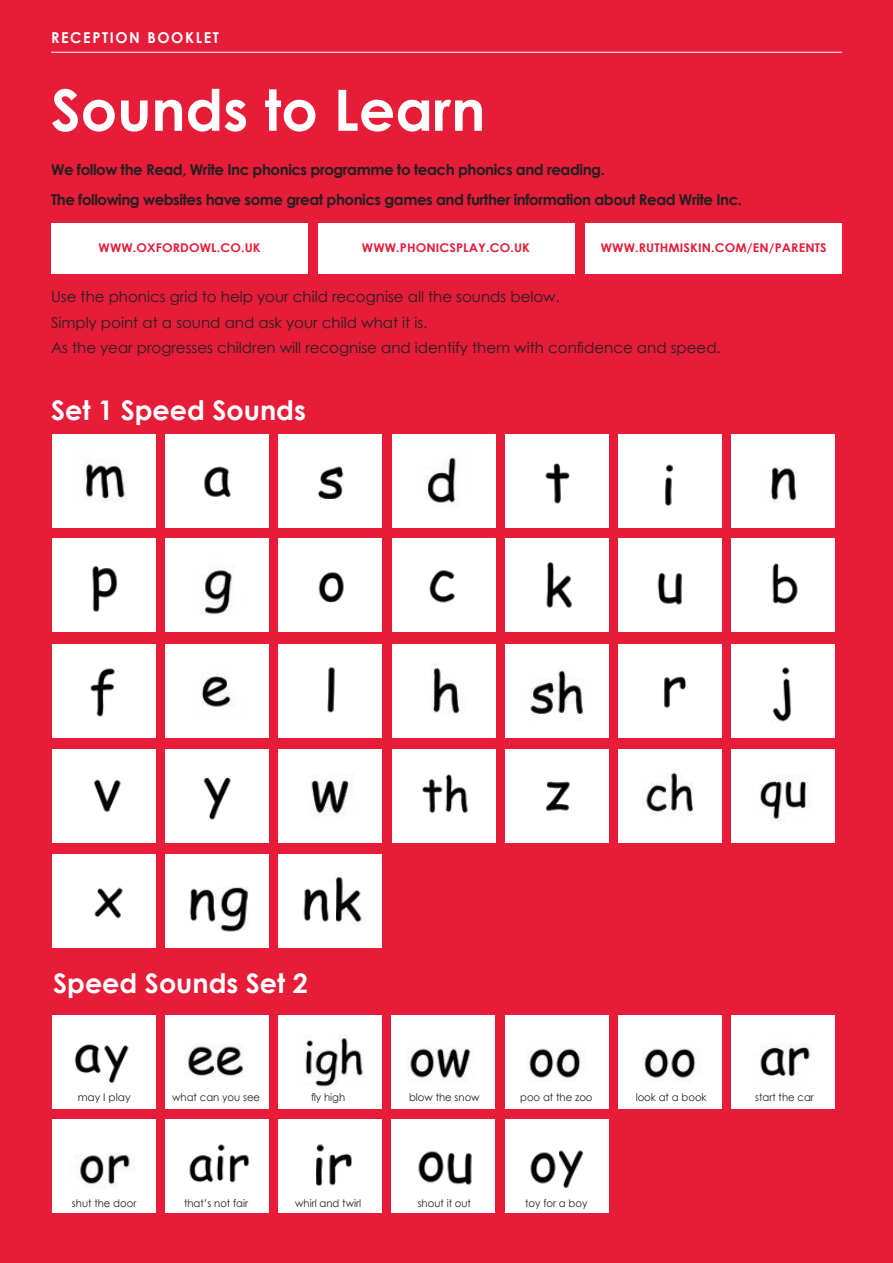
<style>
.page{position:relative;width:893px;height:1263px;background:#e61c38}
.page>*{position:absolute;margin:0;border:0;box-sizing:border-box;transform-origin:0 0}
.t1{font:700 57px "Century Gothic";color:#fff}
.t2{font:700 27px "Century Gothic";color:#fff}
.t3{font:15px "Century Gothic";color:#231f20}
.t4{font:700 15px "Century Gothic";letter-spacing:-.03em;color:#231f20}
.t5{font:700 15px "Century Gothic";letter-spacing:.11em;color:#fff}
.t6{font:700 12px "Century Gothic";letter-spacing:.01em;color:#e61c38;scale:1.04 1}
.t7{font:10.5px "Century Gothic";color:#231f20;scale:.96 1}
.t8{font:10.5px "Century Gothic";color:#231f20}
</style>
<div class="page">
<div style="left:52px;top:434px;width:104px;height:93px;background:#fff"></div>
<div style="left:51px;top:224px;width:257px;height:50px;background:#fff"></div>
<div style="left:318px;top:224px;width:257px;height:50px;background:#fff"></div>
<div style="left:585px;top:224px;width:257px;height:50px;background:#fff"></div>
<div style="left:52px;top:1015px;width:103px;height:93px;background:#fff"></div>
<div style="left:52px;top:539px;width:104px;height:93px;background:#fff"></div>
<div style="left:52px;top:1120px;width:103px;height:93px;background:#fff"></div>
<div style="left:52px;top:645px;width:104px;height:93px;background:#fff"></div>
<div style="left:52px;top:749px;width:104px;height:94px;background:#fff"></div>
<div style="left:52px;top:854px;width:104px;height:93px;background:#fff"></div>
<div style="left:165px;top:434px;width:104px;height:93px;background:#fff"></div>
<div style="left:165px;top:1015px;width:104px;height:93px;background:#fff"></div>
<div style="left:165px;top:539px;width:104px;height:93px;background:#fff"></div>
<div style="left:165px;top:1120px;width:104px;height:93px;background:#fff"></div>
<div style="left:165px;top:645px;width:104px;height:93px;background:#fff"></div>
<div style="left:165px;top:749px;width:104px;height:94px;background:#fff"></div>
<div style="left:165px;top:854px;width:104px;height:93px;background:#fff"></div>
<div style="left:279px;top:434px;width:103px;height:93px;background:#fff"></div>
<div style="left:278px;top:1015px;width:104px;height:93px;background:#fff"></div>
<div style="left:279px;top:539px;width:103px;height:93px;background:#fff"></div>
<div style="left:278px;top:1120px;width:104px;height:93px;background:#fff"></div>
<div style="left:279px;top:645px;width:103px;height:93px;background:#fff"></div>
<div style="left:279px;top:749px;width:103px;height:94px;background:#fff"></div>
<div style="left:279px;top:854px;width:103px;height:93px;background:#fff"></div>
<div style="left:392px;top:434px;width:103px;height:93px;background:#fff"></div>
<div style="left:391px;top:1015px;width:104px;height:93px;background:#fff"></div>
<div style="left:392px;top:539px;width:103px;height:93px;background:#fff"></div>
<div style="left:391px;top:1120px;width:104px;height:93px;background:#fff"></div>
<div style="left:392px;top:645px;width:103px;height:93px;background:#fff"></div>
<div style="left:392px;top:749px;width:103px;height:94px;background:#fff"></div>
<div style="left:505px;top:434px;width:104px;height:93px;background:#fff"></div>
<div style="left:505px;top:1015px;width:103px;height:93px;background:#fff"></div>
<div style="left:505px;top:539px;width:104px;height:93px;background:#fff"></div>
<div style="left:505px;top:1120px;width:103px;height:93px;background:#fff"></div>
<div style="left:505px;top:645px;width:104px;height:93px;background:#fff"></div>
<div style="left:505px;top:749px;width:104px;height:94px;background:#fff"></div>
<div style="left:618px;top:434px;width:104px;height:93px;background:#fff"></div>
<div style="left:618px;top:1015px;width:104px;height:93px;background:#fff"></div>
<div style="left:618px;top:539px;width:104px;height:93px;background:#fff"></div>
<div style="left:618px;top:645px;width:104px;height:93px;background:#fff"></div>
<div style="left:618px;top:749px;width:104px;height:94px;background:#fff"></div>
<div style="left:731px;top:434px;width:104px;height:93px;background:#fff"></div>
<div style="left:731px;top:1015px;width:104px;height:93px;background:#fff"></div>
<div style="left:731px;top:539px;width:104px;height:93px;background:#fff"></div>
<div style="left:731px;top:645px;width:104px;height:93px;background:#fff"></div>
<div style="left:731px;top:749px;width:104px;height:94px;background:#fff"></div>
<img style="left:317px;top:466px;width:27px;height:32px">
<img style="left:204px;top:466px;width:27px;height:32px">
<img style="left:545px;top:463px;width:25px;height:41px">
<img style="left:92px;top:566px;width:26px;height:46px">
<img style="left:665px;top:464px;width:9px;height:41px">
<img style="left:771px;top:467px;width:26px;height:36px">
<img style="left:85px;top:460px;width:40px;height:41px">
<img style="left:426px;top:457px;width:31px;height:46px">
<img style="left:664px;top:676px;width:23px;height:32px">
<img style="left:432px;top:667px;width:29px;height:47px">
<img style="left:90px;top:668px;width:25px;height:49px">
<img style="left:327px;top:667px;width:8px;height:46px">
<img style="left:201px;top:566px;width:31px;height:49px">
<img style="left:318px;top:571px;width:26px;height:32px">
<img style="left:546px;top:562px;width:26px;height:46px">
<img style="left:429px;top:570px;width:26px;height:33px">
<img style="left:335px;top:875px;width:27px;height:49px">
<img style="left:303px;top:882px;width:33px;height:42px">
<img style="left:189px;top:888px;width:27px;height:34px">
<img style="left:447px;top:1153px;width:25px;height:32px">
<img style="left:418px;top:1151px;width:26px;height:32px">
<img style="left:530px;top:1152px;width:26px;height:32px">
<img style="left:201px;top:675px;width:30px;height:32px">
<img style="left:657px;top:573px;width:25px;height:32px">
<img style="left:189px;top:1144px;width:61px;height:39px">
<img style="left:760px;top:1044px;width:51px;height:34px">
<img style="left:642px;top:1048px;width:54px;height:32px">
<img style="left:527px;top:1048px;width:54px;height:32px">
<img style="left:94px;top:887px;width:29px;height:32px">
<img style="left:410px;top:1048px;width:63px;height:33px">
<img style="left:304px;top:1036px;width:60px;height:51px">
<img style="left:184px;top:1044px;width:60px;height:32px">
<img style="left:559px;top:1150px;width:25px;height:38px">
<img style="left:530px;top:669px;width:54px;height:46px">
<img style="left:77px;top:1154px;width:58px;height:34px">
<img style="left:104px;top:1045px;width:25px;height:39px">
<img style="left:546px;top:781px;width:24px;height:30px">
<img style="left:422px;top:774px;width:46px;height:40px">
<img style="left:311px;top:780px;width:42px;height:35px">
<img style="left:203px;top:777px;width:28px;height:43px">
<img style="left:93px;top:779px;width:28px;height:33px">
<img style="left:643px;top:772px;width:51px;height:43px">
<img style="left:760px;top:778px;width:51px;height:42px">
<img style="left:74px;top:1044px;width:27px;height:30px">
<img style="left:772px;top:667px;width:20px;height:55px">
<img style="left:772px;top:563px;width:26px;height:41px">
<hr style="left:51px;top:52px;width:791px;height:1px;background:#fff">
<img style="left:316px;top:1144px;width:8px;height:42px">
<img style="left:329px;top:1153px;width:23px;height:33px">
<img style="left:220px;top:887px;width:29px;height:45px">
<p class="t5" style="left:51px;top:28px;width:169px">RECEPTION BOOKLET</p>
<p class="t1" style="left:51px;top:74px;width:436px">Sounds to Learn</p>
<p class="t4" style="left:51px;top:160px;width:555px">We follow the Read, Write Inc phonics programme to teach phonics and reading.</p>
<p class="t4" style="left:51px;top:190px;width:693px">The following websites have some great phonics games and further information about Read Write Inc.</p>
<p class="t6" style="left:99px;top:240px;width:157px">WWW.OXFORDOWL.CO.UK</p>
<p class="t6" style="left:362px;top:240px;width:163px">WWW.PHONICSPLAY.CO.UK</p>
<p class="t6" style="left:601px;top:240px;width:219px">WWW.RUTHMISKIN.COM/EN/PARENTS</p>
<p class="t3" style="left:51px;top:288px;width:510px">Use the phonics grid to help your child recognise all the sounds below.</p>
<p class="t3" style="left:51px;top:313px;width:378px">Simply point at a sound and ask your child what it is.</p>
<p class="t3" style="left:51px;top:338px;width:671px">As the year progresses children will recognise and identify them with confidence and speed.</p>
<p class="t2" style="left:51px;top:393px;width:256px">Set 1 Speed Sounds</p>
<p class="t2" style="left:53px;top:966px;width:256px">Speed Sounds Set 2</p>
<p class="t8" style="left:78px;top:1091px;width:54px">may I play</p>
<p class="t7" style="left:172px;top:1091px;width:93px">what can you see</p>
<p class="t7" style="left:311px;top:1091px;width:37px">fly high</p>
<p class="t7" style="left:409px;top:1091px;width:75px">blow the snow</p>
<p class="t7" style="left:520px;top:1091px;width:77px">poo at the zoo</p>
<p class="t7" style="left:636px;top:1091px;width:75px">look at a book</p>
<p class="t7" style="left:755px;top:1091px;width:63px">start the car</p>
<p class="t7" style="left:72px;top:1197px;width:69px">shut the door</p>
<p class="t7" style="left:184px;top:1197px;width:68px">that’s not fair</p>
<p class="t7" style="left:295px;top:1197px;width:70px">whirl and twirl</p>
<p class="t7" style="left:418px;top:1197px;width:57px">shout it out</p>
<p class="t7" style="left:525px;top:1197px;width:66px">toy for a boy</p>
</div>
